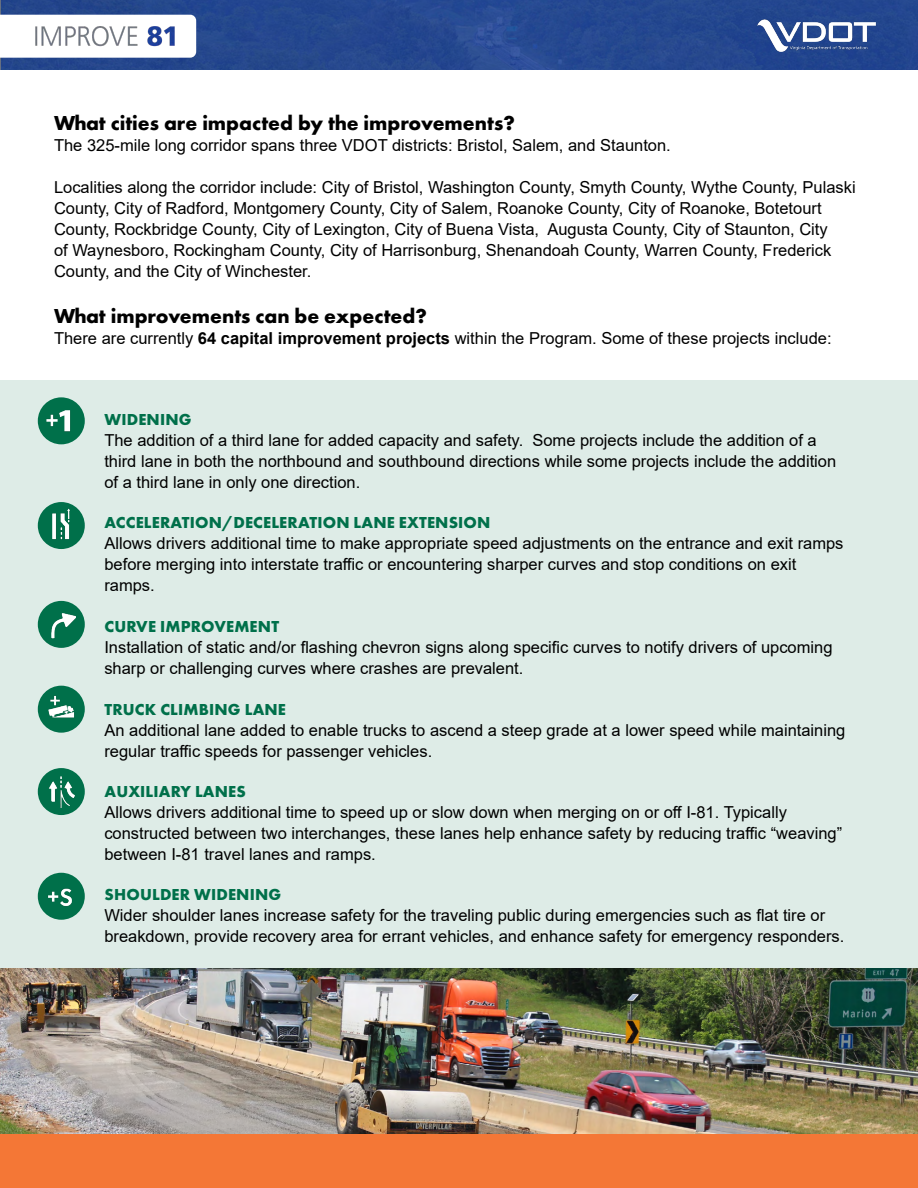
<style>
.page{position:relative;width:918px;height:1188px;background:#fff}
.page>*{position:absolute;margin:0;border:0;box-sizing:border-box;transform-origin:0 0}
.t1{font:700 21px "Futura PT";color:#000}
.t2{font:16.5px/21px "Arial";color:#000}
.t3{font:700 16.5px "Futura PT";letter-spacing:.01em;color:#00704a}
.s1{font-weight:700}
</style>
<div class="page">
<div style="left:0;top:1134px;width:918px;height:54px;background:#f47736"></div>
<div style="left:0;top:380px;width:918px;height:608px;background:#deece7"></div>
<img style="left:0;top:968px;width:918px;height:166px">
<div style="left:38px;top:686px;width:47px;height:47px;background:#00704a;border-radius:50%"></div>
<img style="left:44px;top:691px;width:35px;height:37px">
<div style="left:38px;top:873px;width:47px;height:47px;background:#00704a;border-radius:50%"></div>
<img style="left:43px;top:875px;width:36px;height:45px">
<div style="left:38px;top:502px;width:47px;height:47px;background:#00704a;border-radius:50%"></div>
<img style="left:41px;top:503px;width:40px;height:46px">
<div style="left:38px;top:601px;width:47px;height:47px;background:#00704a;border-radius:50%"></div>
<img style="left:47px;top:613px;width:29px;height:32px">
<svg style="left:38px;top:768px;width:47px;height:47px"></svg>
<img style="left:38px;top:770px;width:47px;height:43px">
<div style="left:38px;top:397px;width:47px;height:47px;background:#00704a;border-radius:50%"></div>
<img style="left:39px;top:405px;width:40px;height:30px">
<div style="left:0;top:0;width:918px;height:70px;background:#25478f"></div>
<svg style="left:0;top:15px;width:196px;height:43px"></svg>
<img style="left:751px;top:16px;width:131px;height:38px">
<img style="left:30px;top:19px;width:150px;height:33px">
<p class="t1" style="left:54px;top:109px;width:462px">What cities are impacted by the improvements?</p>
<p class="t2" style="left:54px;top:134px;width:618px">The 325-mile long corridor spans three VDOT districts: Bristol, Salem, and Staunton.</p>
<p class="t2" style="left:54px;top:176px;width:803px">Localities along the corridor include: City of Bristol, Washington County, Smyth County, Wythe County, Pulaski County, City of Radford, Montgomery County, City of Salem, Roanoke County, City of Roanoke, Botetourt County, Rockbridge County, City of Lexington, City of Buena Vista, Augusta County, City of Staunton, City<br>of Waynesboro, Rockingham County, City of Harrisonburg, Shenandoah County, Warren County, Frederick County, and the City of Winchester.</p>
<p class="t1" style="left:54px;top:302px;width:374px">What improvements can be expected?</p>
<p class="t2" style="left:54px;top:327px;width:779px">There are currently <span class="s1">64 capital improvement projects</span> within the Program. Some of these projects include:</p>
<p class="t3" style="left:104px;top:409px;width:89px">WIDENING</p>
<p class="t2" style="left:104px;top:430px;width:733px">The addition of a third lane for added capacity and safety. Some projects include the addition of a third lane in both the northbound and southbound directions while some projects include the addition of a third lane in only one direction.</p>
<p class="t3" style="left:104px;top:512px;width:388px">ACCELERATION/DECELERATION LANE EXTENSION</p>
<p class="t2" style="left:104px;top:533px;width:741px">Allows drivers additional time to make appropriate speed adjustments on the entrance and exit ramps before merging into interstate traffic or encountering sharper curves and stop conditions on exit ramps.</p>
<p class="t3" style="left:104px;top:616px;width:176px">CURVE IMPROVEMENT</p>
<p class="t2" style="left:104px;top:637px;width:730px">Installation of static and/or flashing chevron signs along specific curves to notify drivers of upcoming sharp or challenging curves where crashes are prevalent.</p>
<p class="t3" style="left:104px;top:698px;width:183px">TRUCK CLIMBING LANE</p>
<p class="t2" style="left:104px;top:719px;width:743px">An additional lane added to enable trucks to ascend a steep grade at a lower speed while maintaining regular traffic speeds for passenger vehicles.</p>
<p class="t3" style="left:104px;top:781px;width:143px">AUXILIARY LANES</p>
<p class="t2" style="left:104px;top:802px;width:739px">Allows drivers additional time to speed up or slow down when merging on or off I-81. Typically constructed between two interchanges, these lanes help enhance safety by reducing traffic “weaving” between I-81 travel lanes and ramps.</p>
<p class="t3" style="left:104px;top:884px;width:178px">SHOULDER WIDENING</p>
<p class="t2" style="left:104px;top:905px;width:742px">Wider shoulder lanes increase safety for the traveling public during emergencies such as flat tire or breakdown, provide recovery area for errant vehicles, and enhance safety for emergency responders.</p>
</div>
